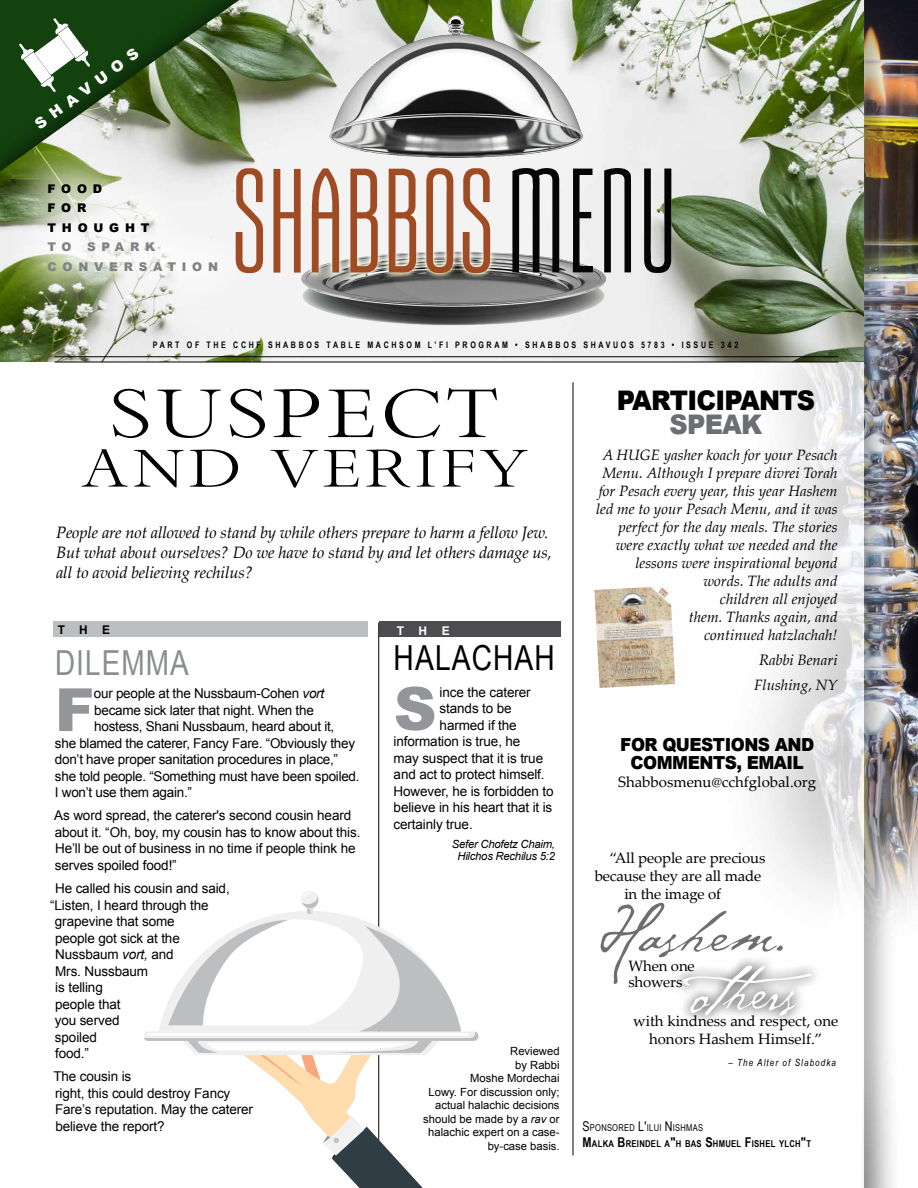
<style>
.page{position:relative;width:918px;height:1188px;background:#fff}
.page>*{position:absolute;margin:0;border:0;box-sizing:border-box;transform-origin:0 0}
.t1{font:74.25px "P22 Cezanne Pro";letter-spacing:-.01em;color:#fff;scale:.83 1}
.t2{font:69px "P22 Cezanne Pro";letter-spacing:-.01em;color:#6d6e71;scale:1.05 1}
.t3{font:66px "Bembo Titling MT Std";letter-spacing:.07em;color:#000;scale:1.23 1}
.t4{font:900 59.55px "Arial";color:#939598}
.t5{font:51px "Bembo Titling MT Std";letter-spacing:.07em;color:#000;scale:1.23 1}
.t6{font:34.5px "Arial Narrow";letter-spacing:.03em;color:#000}
.t7{font:34.5px "Arial Narrow";letter-spacing:.03em;color:#8b8e90}
.t8{font:900 27px "Arial";letter-spacing:-.03em;color:#000;scale:.94 1}
.t9{font:900 27px "Arial";letter-spacing:-.03em;color:#6d6e71;scale:.94 1}
.t10{font:900 18px/17.7px "Arial";letter-spacing:-.03em;color:#000;text-align:center;scale:.94 1}
.t11{font:italic 16.5px/20.2px "Palatino Linotype";letter-spacing:-.01em;color:#000}
.t12{font:italic 15px/18px "Palatino";color:#000;text-align:right}
.t13{font:15px/16.5px "Palatino Linotype";color:#000}
.t14{font:900 15px "Arial";color:#fff}
.t15{font:13.5px/16.5px "Arial";letter-spacing:-.01em;color:#000}
.t16{font:900 12px/19.5px "Arial";letter-spacing:.48em;color:#808285}
.t17{font:900 12px/19.5px "Arial";letter-spacing:.48em;color:#000}
.t18{font:700 12px "Arial";color:#000}
.t19{font:700 12px "Arial";color:#fff}
.t20{font:11.25px/13.5px "Arial";color:#000;text-align:right}
.t21{font:italic 11.25px/12px "Arial";letter-spacing:-.02em;color:#000;text-align:center}
.t22{font:italic 9.9px "Arial Narrow";letter-spacing:.11em;color:#000}
.t23{font:700 9.45px/16.2px "Arial Narrow";letter-spacing:.03em;color:#000}
.t24{font:700 9px "Arial Narrow";letter-spacing:.305em;color:#000;scale:.96 1}
.s1{font-style:italic}
.s2{font-weight:400;font-size:13.5px}
.s3{font-weight:400}
.s4{font-size:13.5px}
</style>
<div class="page">
<img style="left:760px;top:0;width:158px;height:1188px">
<img style="left:0;top:0;width:864px;height:362px">
<div style="left:0;top:133px;width:267px;height:189px;background:#fff;opacity:.75"></div>
<img style="left:329px;top:16px;width:125px;height:126px">
<img style="left:512px;top:168px;width:159px;height:105px">
<img style="left:236px;top:168px;width:254px;height:105px">
<div style="left:0;top:0;width:328px;height:231px;background:#000;opacity:.75"></div>
<svg style="left:19px;top:18px;width:71px;height:74px"></svg>
<hr style="left:378px;top:623px;width:1px;height:527px;background:#000">
<hr style="left:54px;top:356px;width:784px;height:1px;background:#000">
<hr style="left:54px;top:362px;width:784px;height:1px;background:#000">
<hr style="left:573px;top:382px;width:1px;height:773px;background:#000">
<div style="left:53px;top:621px;width:315px;height:16px;background:#bcbec0"></div>
<div style="left:379px;top:621px;width:181px;height:16px;background:#4d4d4f"></div>
<div style="left:672px;top:955px;width:150px;height:72px;background:#000;opacity:.75"></div>
<div style="left:301px;top:891px;width:18px;height:18px;background:#efeff0;border-radius:50%"></div>
<svg style="left:144px;top:892px;width:334px;height:296px"></svg>
<img style="left:594px;top:587px;width:81px;height:101px">
<p class="t14" style="left:30px;top:117px;width:126px;rotate:-36deg">SHAVUOS</p>
<p class="t17" style="left:48px;top:178px;width:103px">FOOD<br>FOR<br>THOUGHT</p>
<p class="t16" style="left:48px;top:237px;width:26px">T O</p>
<p class="t16" style="left:48px;top:237px;width:172px;text-indent:40px">SPARK<br>CONVERSATION</p>
<p class="t24" style="left:153px;top:338px;width:611px">PART OF THE CCHF SHABBOS TABLE MACHSOM L’FI PROGRAM • SHABBOS SHAVUOS 5783 • ISSUE 342</p>
<h3 class="t3" style="left:111px;top:374px;width:316px">SUSPECT</h3>
<h3 class="t5" style="left:81px;top:438px;width:365px">AND VERIFY</h3>
<p class="t11" style="left:56px;top:521px;width:497px">People are not allowed to stand by while others prepare to harm a fellow Jew.<br>But what about ourselves? Do we have to stand by and let others damage us, all to avoid believing rechilus?</p>
<p class="t18" style="left:58px;top:621px;width:54px">THE</p>
<h3 class="t7" style="left:55px;top:637px;width:135px">DILEMMA</h3>
<h3 class="t4" style="left:55px;top:667px;width:41px">F</h3>
<p class="t15" style="left:94px;top:685px;width:232px">our people at the Nussbaum-Cohen <span class="s1">vort</span></p>
<p class="t15" style="left:94px;top:702px;width:221px">became sick later that night. When the</p>
<p class="t15" style="left:94px;top:718px;width:242px">hostess, Shani Nussbaum, heard about it,</p>
<p class="t15" style="left:55px;top:735px;width:302px">she blamed the caterer, Fancy Fare. “Obviously they</p>
<p class="t15" style="left:55px;top:751px;width:285px">don’t have proper sanitation procedures in place,”</p>
<p class="t15" style="left:55px;top:768px;width:306px">she told people. “Something must have been spoiled.</p>
<p class="t15" style="left:55px;top:784px;width:139px">I won’t use them again.”</p>
<p class="t15" style="left:54px;top:807px;width:308px">As word spread, the caterer's second cousin heard about it. “Oh, boy, my cousin has to know about this.<br>He’ll be out of business in no time if people think he serves spoiled food!”</p>
<p class="t15" style="left:55px;top:880px;width:176px">He called his cousin and said,</p>
<p class="t15" style="left:50px;top:897px;width:160px">“Listen, I heard through the</p>
<p class="t15" style="left:55px;top:913px;width:121px">grapevine that some</p>
<p class="t15" style="left:55px;top:930px;width:126px">people got sick at the</p>
<p class="t15" style="left:55px;top:946px;width:120px">Nussbaum <span class="s1">vort,</span> and</p>
<p class="t15" style="left:55px;top:963px;width:94px">Mrs. Nussbaum</p>
<p class="t15" style="left:55px;top:979px;width:49px">is telling</p>
<p class="t15" style="left:55px;top:996px;width:67px">people that</p>
<p class="t15" style="left:55px;top:1012px;width:66px">you served</p>
<p class="t15" style="left:55px;top:1029px;width:43px">spoiled</p>
<p class="t15" style="left:55px;top:1045px;width:35px">food.”</p>
<p class="t15" style="left:53px;top:1068px;width:201px">The cousin is<br>right, this could destroy Fancy<br>Fare’s reputation. May the caterer believe the report?</p>
<p class="t19" style="left:397px;top:623px;width:54px">THE</p>
<h3 class="t6" style="left:394px;top:632px;width:163px">HALACHAH</h3>
<h3 class="t4" style="left:394px;top:665px;width:45px">S</h3>
<p class="t15" style="left:440px;top:684px;width:93px">ince the caterer</p>
<p class="t15" style="left:440px;top:701px;width:74px">stands to be</p>
<p class="t15" style="left:440px;top:717px;width:79px">harmed if the</p>
<p class="t15" style="left:394px;top:734px;width:128px">information is true, he</p>
<p class="t15" style="left:394px;top:750px;width:151px">may suspect that it is true</p>
<p class="t15" style="left:394px;top:767px;width:153px">and act to protect himself.</p>
<p class="t15" style="left:394px;top:783px;width:162px">However, he is forbidden to</p>
<p class="t15" style="left:394px;top:800px;width:160px">believe in his heart that it is</p>
<p class="t15" style="left:394px;top:816px;width:81px">certainly true.</p>
<p class="t21" style="left:452px;top:838px;width:105px">Sefer Chofetz Chaim,<br>Hilchos Rechilus 5:2</p>
<p class="t20" style="left:423px;top:1044px;width:138px">Reviewed<br>by Rabbi<br>Moshe Mordechai<br>Lowy. For discussion only; actual halachic decisions should be made by a <span class="s1">rav</span> or halachic expert on a case&shy;by-case basis.</p>
<h3 class="t8" style="left:617px;top:381px;width:213px">PARTICIPANTS</h3>
<h3 class="t9" style="left:670px;top:405px;width:100px">SPEAK</h3>
<p class="t12" style="left:596px;top:446px;width:243px">A HUGE yasher koach for your Pesach<br>Menu. Although I prepare divrei Torah for Pesach every year, this year Hashem led me to your Pesach Menu, and it was perfect for the day meals. The stories were exactly what we needed and the lessons were inspirational beyond words. The adults and<br>children all enjoyed<br>them. Thanks again, and<br>continued hatzlachah!</p>
<p class="t12" style="left:754px;top:647px;width:85px;line-height:24.8px;text-align:center">Rabbi Benari<br>Flushing, NY</p>
<h3 class="t10" style="left:620px;top:735px;width:208px">FOR QUESTIONS AND<br>COMMENTS, EMAIL</h3>
<p class="t13" style="left:618px;top:773px;width:200px">Shabbosmenu@cchfglobal.org</p>
<p class="t13" style="left:610px;top:849px;width:157px">“All people are precious</p>
<p class="t13" style="left:595px;top:867px;width:168px">because they are all made</p>
<p class="t13" style="left:624px;top:885px;width:98px">in the image of</p>
<h2 class="t2" style="left:599px;top:886px;width:182px">Hashem.</h2>
<p class="t13" style="left:628px;top:957px;width:68px">When one showers</p>
<h1 class="t1" style="left:693px;top:939px;width:177px">others</h1>
<p class="t13" style="left:633px;top:1011px;width:207px;line-height:18px;text-align:center">with kindness and respect, one honors Hashem Himself.”</p>
<p class="t22" style="left:729px;top:1056px;width:109px">– The Alter of Slabodka</p>
<p class="t23" style="left:583px;top:1119px;width:230px"><span class="s2">S</span><span class="s3">PONSORED</span> <span class="s2">L'</span><span class="s3">ILUI</span> <span class="s2">N</span> <span class="s3">ISHMAS<br></span><span class="s4">M</span>ALKA <span class="s4">B</span>REINDEL A<span class="s4">"</span>H BAS <span class="s4">S</span>HMUEL <span class="s4">F</span>ISHEL YLCH<span class="s4">"</span>T</p>
</div>
